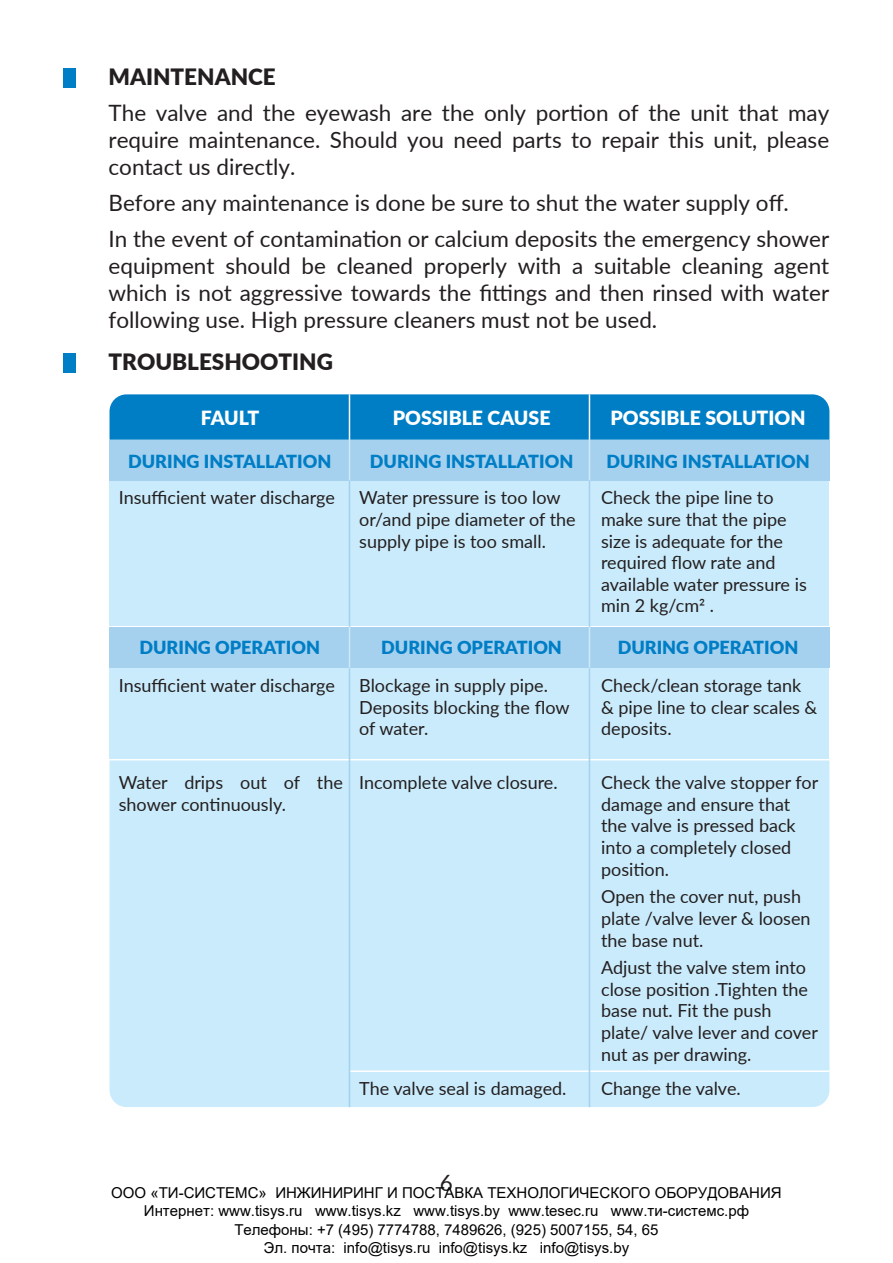
<style>
.page{position:relative;width:893px;height:1263px;background:#fff}
.page>*{position:absolute;margin:0;border:0;box-sizing:border-box;transform-origin:0 0}
.t1{font:22.5px/27px "Lato";color:#231f20;text-align:justify}
.t2{font:900 22.5px "Lato";color:#231f20}
.t3{font:900 19.5px "Lato";color:#fff}
.t4{font:18px/21.6px "Lato";color:#231f20}
.t5{font:900 18px "Lato";color:#007ec5}
.t6{font:15px/18px "Arial";color:#000;text-align:center}
</style>
<div class="page">
<div style="left:110px;top:394px;width:719px;height:46px;background:#007ec5"></div>
<div style="left:110px;top:481px;width:719px;height:144px;background:#caebfb"></div>
<div style="left:110px;top:760px;width:719px;height:347px;background:#caebfb"></div>
<div style="left:110px;top:668px;width:719px;height:91px;background:#caebfb"></div>
<div style="left:110px;top:627px;width:720px;height:41px;background:#a5d0ee"></div>
<div style="left:110px;top:440px;width:720px;height:41px;background:#a5d0ee"></div>
<hr style="left:350px;top:1070px;width:479px;height:2px;background:#fff">
<hr style="left:349px;top:394px;width:1px;height:46px;background:#fff">
<hr style="left:589px;top:394px;width:1px;height:46px;background:#fff">
<hr style="left:349px;top:440px;width:1px;height:41px;background:#caebfb">
<hr style="left:589px;top:440px;width:1px;height:41px;background:#caebfb">
<hr style="left:349px;top:627px;width:1px;height:41px;background:#caebfb">
<hr style="left:589px;top:627px;width:1px;height:41px;background:#caebfb">
<hr style="left:349px;top:481px;width:1px;height:146px;background:#a5d0ee">
<hr style="left:589px;top:481px;width:1px;height:146px;background:#a5d0ee">
<hr style="left:349px;top:668px;width:1px;height:439px;background:#a5d0ee">
<hr style="left:589px;top:668px;width:1px;height:439px;background:#a5d0ee">
<svg style="left:64px;top:68px;width:12px;height:19px"></svg>
<svg style="left:64px;top:353px;width:12px;height:19px"></svg>
<p class="t2" style="left:109px;top:60px;width:169px">MAINTENANCE</p>
<p class="t1" style="left:109px;top:98px;width:722px">The valve and the eyewash are the only portion of the unit that may require maintenance. Should you need parts to repair this unit, please contact us directly.</p>
<p class="t1" style="left:109px;top:184px;width:722px;line-height:36px">Before any maintenance is done be sure to shut the water supply off.<br>In the event of contamination or calcium deposits the emergency shower</p>
<p class="t1" style="left:109px;top:251px;width:722px">equipment should be cleaned properly with a suitable cleaning agent which is not aggressive towards the fittings and then rinsed with water following use. High pressure cleaners must not be used.</p>
<p class="t2" style="left:109px;top:345px;width:226px">TROUBLESHOOTING</p>
<p class="t3" style="left:201px;top:403px;width:60px">FAULT</p>
<p class="t3" style="left:393px;top:403px;width:159px">POSSIBLE CAUSE</p>
<p class="t3" style="left:610px;top:403px;width:197px">POSSIBLE SOLUTION</p>
<p class="t5" style="left:128px;top:448px;width:205px">DURING INSTALLATION</p>
<p class="t5" style="left:370px;top:448px;width:205px">DURING INSTALLATION</p>
<p class="t5" style="left:606px;top:448px;width:205px">DURING INSTALLATION</p>
<p class="t4" style="left:119px;top:486px;width:218px">Insufficient water discharge</p>
<p class="t4" style="left:359px;top:486px;width:218px">Water pressure is too low or/and pipe diameter of the supply pipe is too small.</p>
<p class="t4" style="left:601px;top:486px;width:207px">Check the pipe line to make sure that the pipe size is adequate for the required flow rate and available water pressure is min 2 kg/cm2 .</p>
<p class="t5" style="left:139px;top:634px;width:182px">DURING OPERATION</p>
<p class="t5" style="left:381px;top:634px;width:182px">DURING OPERATION</p>
<p class="t5" style="left:618px;top:634px;width:182px">DURING OPERATION</p>
<p class="t4" style="left:119px;top:674px;width:218px">Insufficient water discharge</p>
<p class="t4" style="left:359px;top:674px;width:212px">Blockage in supply pipe.<br>Deposits blocking the flow of water.</p>
<p class="t4" style="left:601px;top:674px;width:218px">Check/clean storage tank &amp; pipe line to clear scales &amp; deposits.</p>
<p class="t4" style="left:119px;top:771px;width:226px">Water drips out of the shower continuously.</p>
<p class="t4" style="left:359px;top:771px;width:200px">Incomplete valve closure.</p>
<p class="t4" style="left:601px;top:771px;width:219px">Check the valve stopper for damage and ensure that the valve is pressed back into a completely closed position.</p>
<p class="t4" style="left:601px;top:885px;width:211px">Open the cover nut, push plate /valve lever &amp; loosen the base nut.</p>
<p class="t4" style="left:601px;top:956px;width:218px">Adjust the valve stem into close position .Tighten the base nut. Fit the push plate/ valve lever and cover nut as per drawing.</p>
<p class="t4" style="left:359px;top:1077px;width:209px">The valve seal is damaged.</p>
<p class="t4" style="left:601px;top:1077px;width:141px">Change the valve.</p>
<p class="t1" style="left:440px;top:1168px;width:15px">6</p>
<p class="t6" style="left:111px;top:1184px;width:672px">ООО «ТИ-СИСТЕМС» ИНЖИНИРИНГ И ПОСТАВКА ТЕХНОЛОГИЧЕСКОГО ОБОРУДОВАНИЯ Интернет: www.tisys.ru www.tisys.kz www.tisys.by www.tesec.ru www.ти-системс.рф Телефоны: +7 (495) 7774788, 7489626, (925) 5007155, 54, 65<br>Эл. почта: info@tisys.ru info@tisys.kz info@tisys.by</p>
</div>
